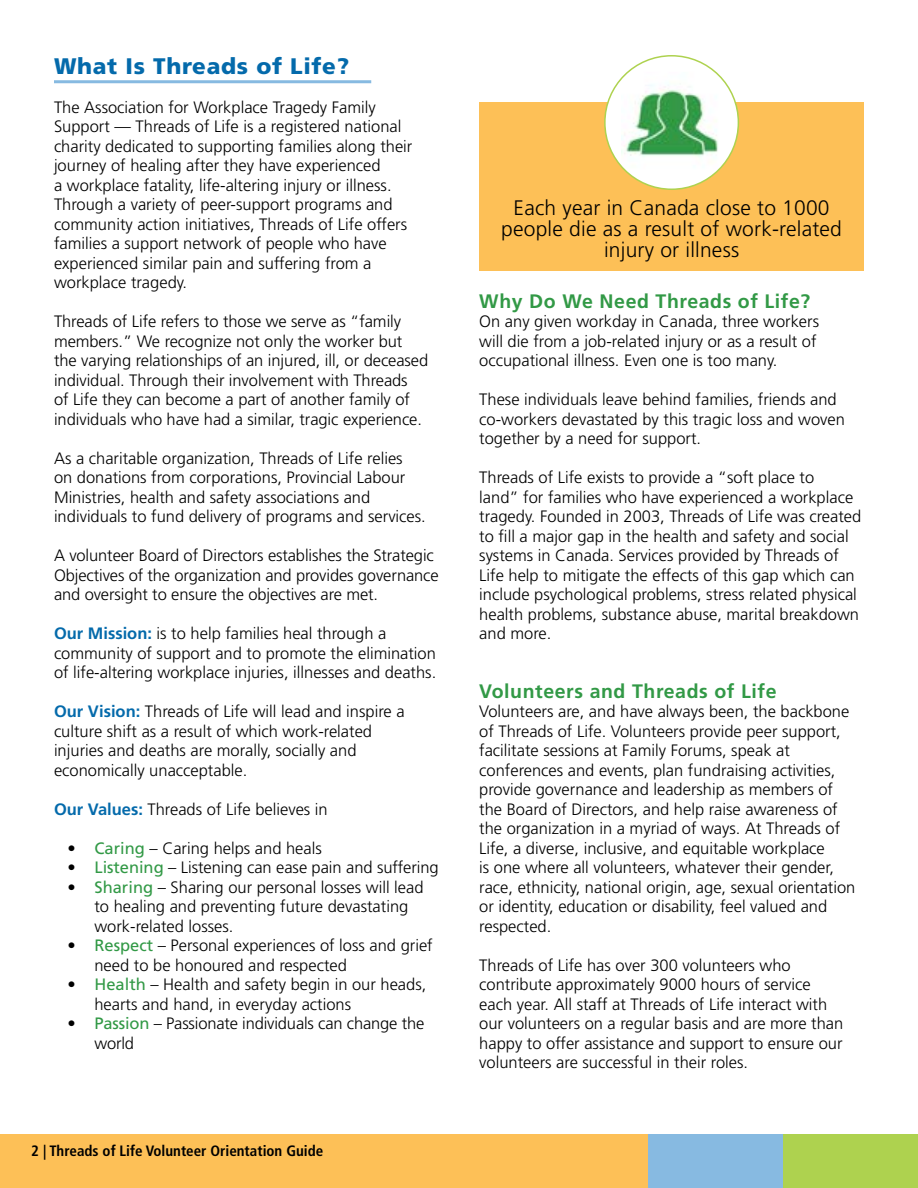
<style>
.page{position:relative;width:918px;height:1188px;background:#fff}
.page>*{position:absolute;margin:0;border:0;box-sizing:border-box;transform-origin:0 0}
.t1{font:900 22.5px "Frutiger LT Std";letter-spacing:.03em;color:#046aab}
.t2{font:300 21px/21px "Frutiger LT Std";letter-spacing:.01em;color:#000;text-align:center}
.t3{font:700 19.5px "Frutiger LT Std";letter-spacing:.03em;color:#329946}
.t4{font:300 16.5px/19.5px "Frutiger LT Std";color:#000}
.t5{font:700 condensed 15px "Frutiger LT Std";color:#000}
.s1{font-weight:700;color:#046aab}
.s2{font-weight:400;color:#329946}
</style>
<div class="page">
<div style="left:0;top:1134px;width:648px;height:54px;background:#fdc057"></div>
<div style="left:783px;top:1134px;width:135px;height:54px;background:#aed24f"></div>
<div style="left:648px;top:1134px;width:135px;height:54px;background:#87bae1"></div>
<hr style="left:54px;top:80px;width:317px;height:3px;background:#87bae1">
<div style="left:479px;top:102px;width:385px;height:169px;background:#fdc057"></div>
<div style="left:605px;top:56px;width:133px;height:133px;background:#fff;border-radius:50%"></div>
<img style="left:621px;top:72px;width:101px;height:101px">
<h1 class="t1" style="left:54px;top:52px;width:297px">What Is Threads of Life?</h1>
<p class="t4" style="left:54px;top:97px;width:360px">The Association for Workplace Tragedy Family Support — Threads of Life is a registered national charity dedicated to supporting families along their journey of healing after they have experienced<br>a workplace fatality, life-altering injury or illness.<br>Through a variety of peer-support programs and community action initiatives, Threads of Life offers families a support network of people who have experienced similar pain and suffering from a workplace tragedy.</p>
<p class="t4" style="left:54px;top:312px;width:376px">Threads of Life refers to those we serve as “family members.” We recognize not only the worker but the varying relationships of an injured, ill, or deceased individual. Through their involvement with Threads<br>of Life they can become a part of another family of individuals who have had a similar, tragic experience.</p>
<p class="t4" style="left:54px;top:448px;width:373px">As a charitable organization, Threads of Life relies<br>on donations from corporations, Provincial Labour Ministries, health and safety associations and individuals to fund delivery of programs and services.</p>
<p class="t4" style="left:54px;top:546px;width:386px">A volunteer Board of Directors establishes the Strategic<br>Objectives of the organization and provides governance and oversight to ensure the objectives are met.</p>
<p class="t4" style="left:54px;top:624px;width:384px"><span class="s1">Our Mission:</span> is to help families heal through a community of support and to promote the elimination of life-altering workplace injuries, illnesses and deaths.</p>
<p class="t4" style="left:54px;top:702px;width:352px"><span class="s1">Our Vision:</span> Threads of Life will lead and inspire a culture shift as a result of which work-related injuries and deaths are morally, socially and economically unacceptable.</p>
<p class="t4" style="left:54px;top:799px;width:275px"><span class="s1">Our Values:</span> Threads of Life believes in</p>
<p class="t4" style="left:67px;top:838px;width:256px">• <span class="s2">Caring</span> – Caring helps and heals</p>
<p class="t4" style="left:67px;top:858px;width:373px">• <span class="s2">Listening</span> – Listening can ease pain and suffering</p>
<p class="t4" style="left:94px;top:877px;width:331px;text-indent:-27px">• <span class="s2">Sharing</span> – Sharing our personal losses will lead to healing and preventing future devastating work-related losses.</p>
<p class="t4" style="left:94px;top:936px;width:340px;text-indent:-27px">• <span class="s2">Respect</span> – Personal experiences of loss and grief need to be honoured and respected</p>
<p class="t4" style="left:94px;top:975px;width:333px;text-indent:-27px">• <span class="s2">Health</span> – Health and safety begin in our heads, hearts and hand, in everyday actions</p>
<p class="t4" style="left:94px;top:1014px;width:331px;text-indent:-27px">• <span class="s2">Passion</span> – Passionate individuals can change the world</p>
<p class="t5" style="left:31px;top:1142px;width:293px">2 | Threads of Life Volunteer Orientation Guide</p>
<p class="t2" style="left:501px;top:198px;width:342px">Each year in Canada close to 1000 people die as a result of work-related injury or illness</p>
<p class="t3" style="left:479px;top:289px;width:333px">Why Do We Need Threads of Life?</p>
<p class="t4" style="left:479px;top:312px;width:341px">On any given workday in Canada, three workers will die from a job-related injury or as a result of occupational illness. Even one is too many.</p>
<p class="t4" style="left:479px;top:390px;width:367px">These individuals leave behind families, friends and co-workers devastated by this tragic loss and woven together by a need for support.</p>
<p class="t4" style="left:479px;top:468px;width:384px">Threads of Life exists to provide a “soft place to<br>land” for families who have experienced a workplace tragedy. Founded in 2003, Threads of Life was created to fill a major gap in the health and safety and social systems in Canada. Services provided by Threads of Life help to mitigate the effects of this gap which can include psychological problems, stress related physical health problems, substance abuse, marital breakdown and more.</p>
<p class="t3" style="left:479px;top:679px;width:299px">Volunteers and Threads of Life</p>
<p class="t4" style="left:479px;top:702px;width:378px">Volunteers are, and have always been, the backbone of Threads of Life. Volunteers provide peer support, facilitate sessions at Family Forums, speak at conferences and events, plan fundraising activities, provide governance and leadership as members of the Board of Directors, and help raise awareness of the organization in a myriad of ways. At Threads of Life, a diverse, inclusive, and equitable workplace<br>is one where all volunteers, whatever their gender, race, ethnicity, national origin, age, sexual orientation or identity, education or disability, feel valued and respected.</p>
<p class="t4" style="left:479px;top:955px;width:366px">Threads of Life has over 300 volunteers who contribute approximately 9000 hours of service each year. All staff at Threads of Life interact with our volunteers on a regular basis and are more than happy to offer assistance and support to ensure our volunteers are successful in their roles.</p>
</div>
